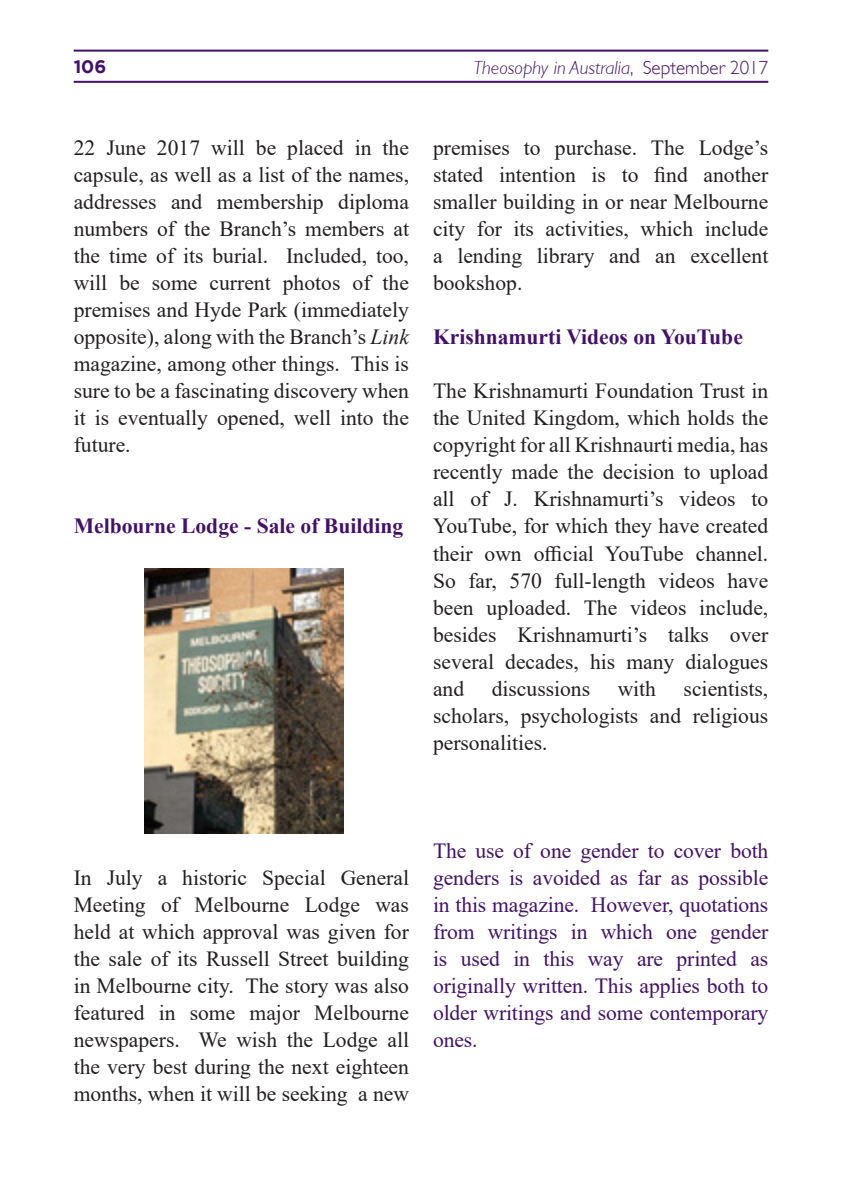
<style>
.page{position:relative;width:842px;height:1191px;background:#fff}
.page>*{position:absolute;margin:0;border:0;box-sizing:border-box;transform-origin:0 0}
.t1{font:21.6px/27px "Times New Roman";color:#231f20;text-align:justify}
.t2{font:21.6px/27px "Times New Roman";letter-spacing:-.005em;color:#431266;text-align:justify}
.t3{font:700 21.6px "Times New Roman";color:#431266}
.t4{font:italic 300 19px "Gill Sans";color:#431266}
.t5{font:700 18px "Gotham";color:#431266}
.s1{font-style:normal}
.s2{font-style:italic}
</style>
<div class="page">
<hr style="left:74px;top:50px;width:694px;height:2px;background:#431266">
<hr style="left:74px;top:81px;width:694px;height:2px;background:#431266">
<img style="left:145px;top:568px;width:199px;height:265px">
<p class="t5" style="left:74px;top:56px;width:34px">106</p>
<p class="t4" style="left:473px;top:57px;width:296px">Theosophy in Australia<span class="s1">, September 2017</span></p>
<p class="t1" style="left:74px;top:134px;width:337px">22 June 2017 will be placed in the capsule, as well as a list of the names, addresses and membership diploma numbers of the Branch’s members at the time of its burial. Included, too, will be some current photos of the premises and Hyde Park (immediately opposite), along with the Branch’s <span class="s2">Link </span>magazine, among other things. This is sure to be a fascinating discovery when it is eventually opened, well into the future.</p>
<p class="t3" style="left:74px;top:510px;width:331px">Melbourne Lodge - Sale of Building</p>
<p class="t1" style="left:433px;top:134px;width:337px">premises to purchase. The Lodge’s stated intention is to find another smaller building in or near Melbourne city for its activities, which include a lending library and an excellent bookshop.</p>
<p class="t3" style="left:433px;top:321px;width:311px">Krishnamurti Videos on YouTube</p>
<p class="t1" style="left:433px;top:377px;width:337px">The Krishnamurti Foundation Trust in the United Kingdom, which holds the copyright for all Krishnaurti media, has recently made the decision to upload all of J. Krishnamurti’s videos to YouTube, for which they have created their own official YouTube channel.<br>So far, 570 full-length videos have been uploaded. The videos include, besides Krishnamurti’s talks over several decades, his many dialogues and</p>
<p class="t1" style="left:433px;top:674px;width:337px;text-indent:251px">scientists, scholars, psychologists and religious personalities.</p>
<p class="t1" style="left:492px;top:674px;width:100px">discussions</p>
<p class="t1" style="left:618px;top:674px;width:40px">with</p>
<p class="t1" style="left:74px;top:863px;width:337px">In July a historic Special General Meeting of Melbourne Lodge was held at which approval was given for the sale of its Russell Street building in Melbourne city. The story was also featured in some major Melbourne newspapers. We wish the Lodge all the very best during the next eighteen months, when it will be seeking a new</p>
<p class="t2" style="left:433px;top:836px;width:337px">The use of one gender to cover both genders is avoided as far as possible in this magazine. However, quotations from writings in which one gender is used in this way are printed as originally written. This applies both to older writings and some contemporary ones.</p>
</div>
